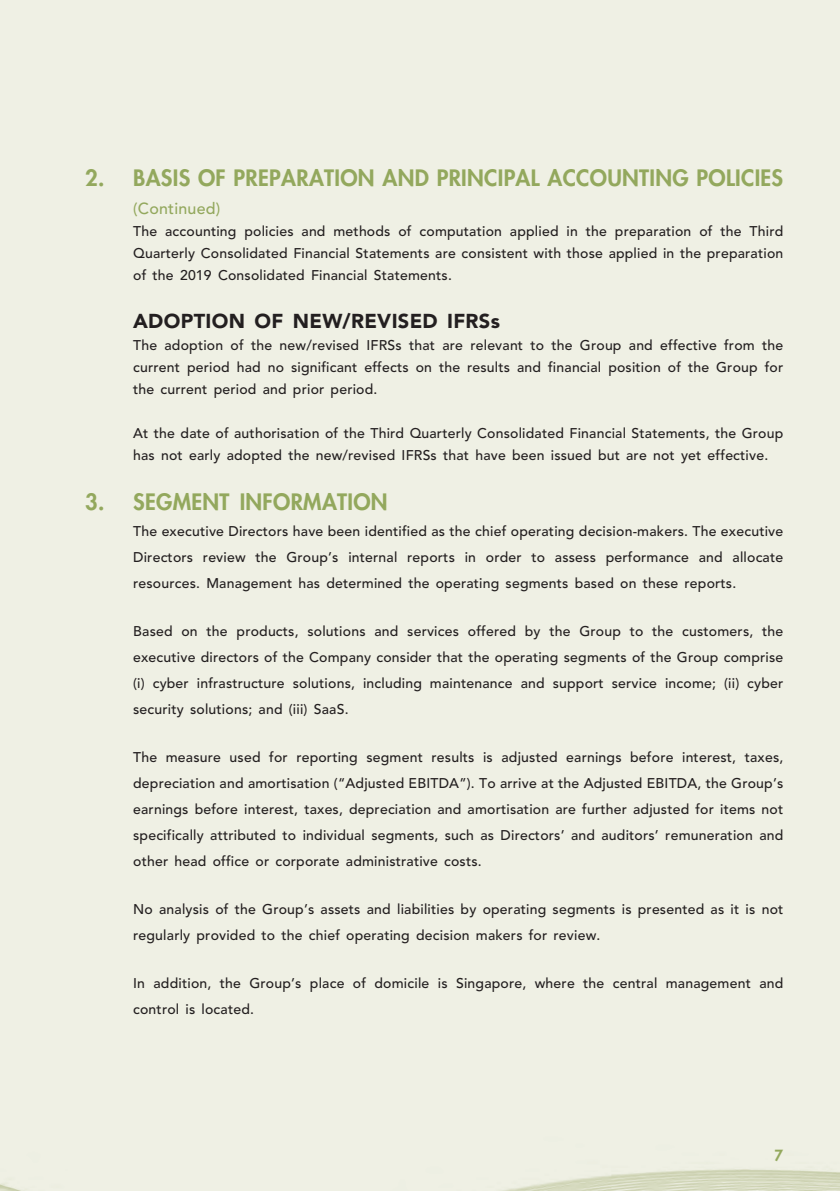
<style>
.page{position:relative;width:840px;height:1191px;background:#fff}
.page>*{position:absolute;margin:0;border:0;box-sizing:border-box;transform-origin:0 0}
._17_H1__Note{font:800 22px "Futura Std";letter-spacing:.015em;color:#93a85d}
._04___H2{font:900 20px "Avenir LT Std";letter-spacing:.015em;color:#231f20}
._17_H1__Note-2{font:500 16px "Avenir LT Std";letter-spacing:.015em;color:#93a85d}
.t1{font:800 15px "Futura Std";color:#93a85d}
._26___P2__Note{font:500 14px/26px "Avenir LT Std";letter-spacing:.015em;color:#231f20;text-align:justify}
</style>
<div class="page">
<div style="left:0;top:0;width:839px;height:1191px;background:#eff0e4"></div>
<p class="_17_H1__Note" style="left:85px;top:164px;width:699px">2. BASIS OF PREPARATION AND PRINCIPAL ACCOUNTING POLICIES</p>
<p class="_17_H1__Note-2" style="left:133px;top:199px;width:89px">(Continued)</p>
<p class="_26___P2__Note" style="left:133px;top:220px;width:651px;line-height:22px">The accounting policies and methods of computation applied in the preparation of the Third Quarterly Consolidated Financial Statements are consistent with those applied in the preparation of the 2019 Consolidated Financial Statements.</p>
<p class="_04___H2" style="left:133px;top:309px;width:368px">ADOPTION OF NEW/REVISED IFRSs</p>
<p class="_26___P2__Note" style="left:133px;top:334px;width:651px;line-height:22px">The adoption of the new/revised IFRSs that are relevant to the Group and effective from the current period had no significant effects on the results and financial position of the Group for the current period and prior period.</p>
<p class="_26___P2__Note" style="left:133px;top:422px;width:651px;line-height:22px">At the date of authorisation of the Third Quarterly Consolidated Financial Statements, the Group has not early adopted the new/revised IFRSs that have been issued but are not yet effective.</p>
<p class="_17_H1__Note" style="left:85px;top:488px;width:304px">3. SEGMENT INFORMATION</p>
<p class="_26___P2__Note" style="left:133px;top:518px;width:651px">The executive Directors have been identified as the chief operating decision-makers. The executive Directors review the Group’s internal reports in order to assess performance and allocate resources. Management has determined the operating segments based on these reports.</p>
<p class="_26___P2__Note" style="left:133px;top:618px;width:651px">Based on the products, solutions and services offered by the Group to the customers, the executive directors of the Company consider that the operating segments of the Group comprise (i) cyber infrastructure solutions, including maintenance and support service income; (ii) cyber security solutions; and (iii) SaaS.</p>
<p class="_26___P2__Note" style="left:133px;top:744px;width:651px">The measure used for reporting segment results is adjusted earnings before interest, taxes, depreciation and amortisation (“Adjusted EBITDA”). To arrive at the Adjusted EBITDA, the Group’s earnings before interest, taxes, depreciation and amortisation are further adjusted for items not specifically attributed to individual segments, such as Directors’ and auditors’ remuneration and other head office or corporate administrative costs.</p>
<p class="_26___P2__Note" style="left:133px;top:896px;width:651px">No analysis of the Group’s assets and liabilities by operating segments is presented as it is not regularly provided to the chief operating decision makers for review.</p>
<p class="_26___P2__Note" style="left:133px;top:970px;width:651px">In addition, the Group’s place of domicile is Singapore, where the central management and control is located.</p>
<p class="t1" style="left:774px;top:1145px;width:10px">7</p>
</div>
